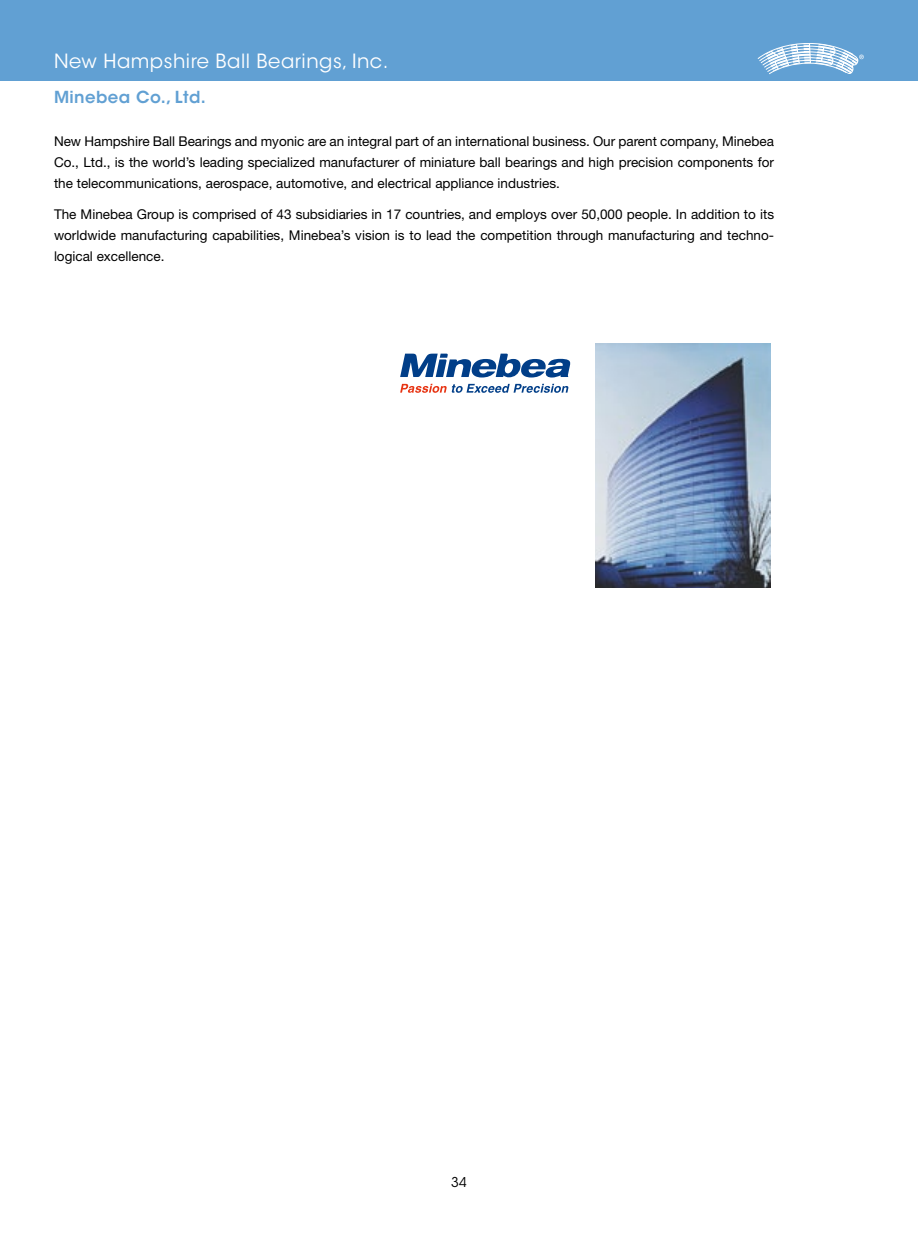
<style>
.page{position:relative;width:918px;height:1242px;background:#fff}
.page>*{position:absolute;margin:0;border:0;box-sizing:border-box;transform-origin:0 0}
.t1{font:19.5px "ITC Avant Garde Std";letter-spacing:.025em;color:#fff}
.t2{font:600 16.5px "ITC Avant Garde Std";letter-spacing:.025em;color:#61a0d3}
.t3{font:13.5px/21px "Helvetica Neue";color:#000;text-align:justify}
.t4{font:13.5px "ITC Avant Garde Std";color:#000}
</style>
<div class="page">
<div style="left:0;top:0;width:918px;height:81px;background:#61a0d3"></div>
<img style="left:596px;top:344px;width:174px;height:244px">
<svg style="left:400px;top:384px;width:169px;height:9px"></svg>
<svg style="left:400px;top:354px;width:170px;height:24px"></svg>
<svg style="left:757px;top:44px;width:107px;height:31px"></svg>
<h1 class="t1" style="left:54px;top:50px;width:336px">New Hampshire Ball Bearings, Inc.</h1>
<p class="t2" style="left:54px;top:86px;width:154px">Minebea Co., Ltd.</p>
<p class="t3" style="left:54px;top:130px;width:722px">New Hampshire Ball Bearings and myonic are an integral part of an international business. Our parent company, Minebea Co., Ltd., is the world’s leading specialized manufacturer of miniature ball bearings and high precision components for the telecommunications, aerospace, automotive, and electrical appliance industries.</p>
<p class="t3" style="left:54px;top:204px;width:722px">The Minebea Group is comprised of 43 subsidiaries in 17 countries, and employs over 50,000 people. In addition to its worldwide manufacturing capabilities, Minebea’s vision is to lead the competition through manufacturing and techno&shy;logical excellence.</p>
<p class="t4" style="left:451px;top:1174px;width:17px">34</p>
</div>
